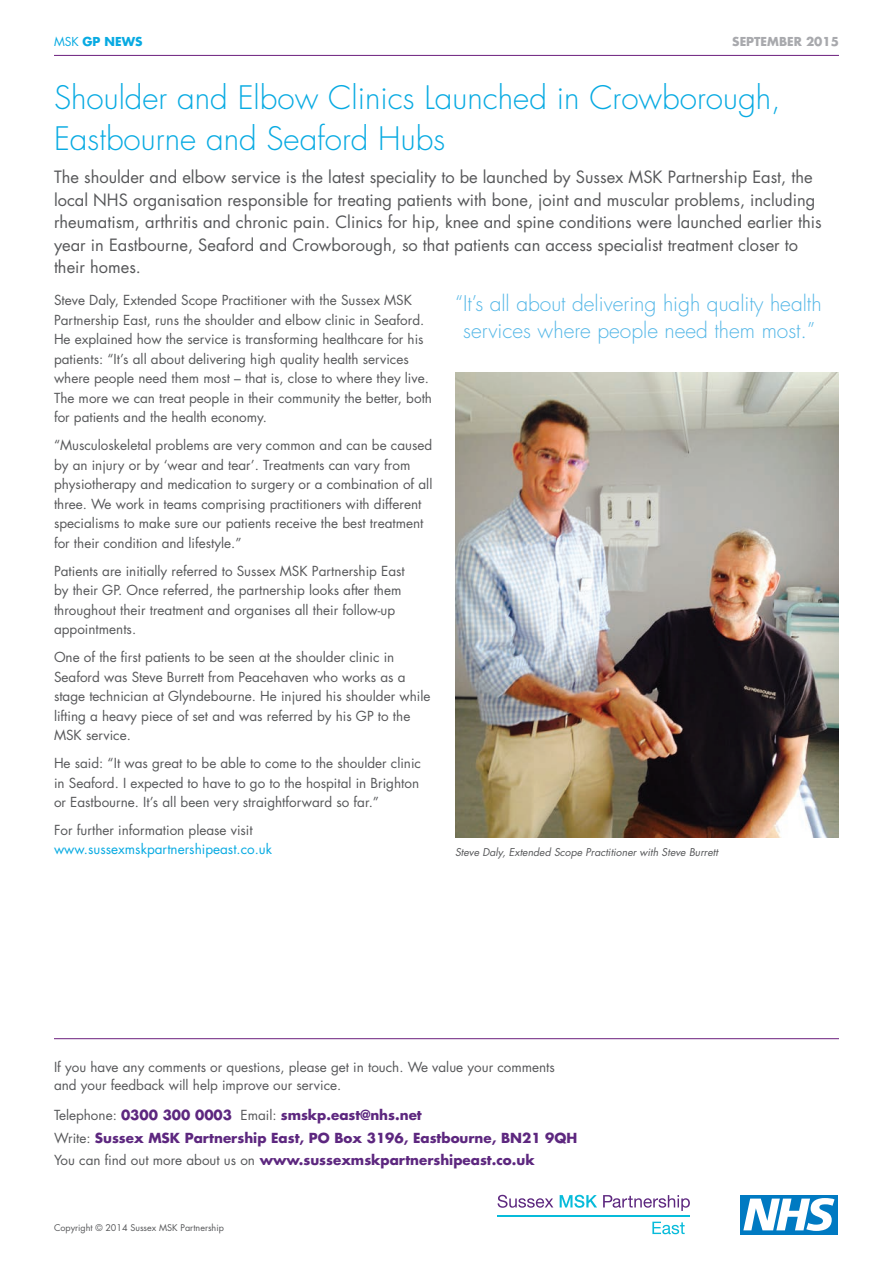
<style>
.page{position:relative;width:893px;height:1263px;background:#fff}
.page>*{position:absolute;margin:0;border:0;box-sizing:border-box;transform-origin:0 0}
.t1{font:300 31.5px/40.5px "Futura";color:#08aae2}
.t2{font:300 21px/27px "Futura";color:#54b7e7;text-align:center}
.t3{font:16.5px/22.5px "Futura";color:#57585a}
.t4{font:13.5px/19.5px "Futura";color:#57585a}
.t5{font:700 13.5px/22.2px "Futura";color:#5d277f}
.t6{font:13.5px "Futura";color:#08aae2}
.t7{font:700 12px "Futura";color:#a8a9ad}
.t8{font:700 12px "Futura";color:#08aae2}
.t9{font:italic 10.5px "Futura";color:#57585a}
.t10{font:9px "Futura";color:#57585a}
.s1{font-weight:400}
.s2{font-weight:400;color:#57585a}
</style>
<div class="page">
<svg style="left:498px;top:1195px;width:55px;height:13px"></svg>
<svg style="left:560px;top:1195px;width:37px;height:13px"></svg>
<svg style="left:603px;top:1195px;width:87px;height:16px"></svg>
<hr style="left:497px;top:1216px;width:193px;height:1px;background:#07bbda">
<svg style="left:652px;top:1222px;width:33px;height:12px"></svg>
<div style="left:741px;top:1195px;width:97px;height:39px;background:#007ac2"></div>
<svg style="left:743px;top:1198px;width:91px;height:33px"></svg>
<hr style="left:54px;top:1038px;width:785px;height:1px;background:#6c1f7d">
<img style="left:455px;top:373px;width:384px;height:464px">
<hr style="left:54px;top:55px;width:785px;height:1px;background:#6c1f7d">
<p class="t8" style="left:54px;top:33px;width:90px"><span class="s1">MSK</span> GP NEWS</p>
<p class="t7" style="left:732px;top:33px;width:108px">SEPTEMBER 2015</p>
<h1 class="t1" style="left:54px;top:78px;width:729px">Shoulder and Elbow Clinics Launched in Crowborough,<br>Eastbourne and Seaford Hubs</h1>
<p class="t3" style="left:54px;top:165px;width:769px">The shoulder and elbow service is the latest speciality to be launched by Sussex MSK Partnership East, the local NHS organisation responsible for treating patients with bone, joint and muscular problems, including rheumatism, arthritis and chronic pain. Clinics for hip, knee and spine conditions were launched earlier this year in Eastbourne, Seaford and Crowborough, so that patients can access specialist treatment closer to their homes.</p>
<p class="t4" style="left:54px;top:290px;width:380px">Steve Daly, Extended Scope Practitioner with the Sussex MSK Partnership East, runs the shoulder and elbow clinic in Seaford.<br>He explained how the service is transforming healthcare for his patients: “It’s all about delivering high quality health services where people need them most – that is, close to where they live.<br>The more we can treat people in their community the better, both for patients and the health economy.</p>
<p class="t4" style="left:54px;top:435px;width:380px">“Musculoskeletal problems are very common and can be caused by an injury or by ‘wear and tear’. Treatments can vary from physiotherapy and medication to surgery or a combination of all three. We work in teams comprising practitioners with different specialisms to make sure our patients receive the best treatment for their condition and lifestyle.”</p>
<p class="t4" style="left:54px;top:561px;width:352px">Patients are initially referred to Sussex MSK Partnership East by their GP. Once referred, the partnership looks after them throughout their treatment and organises all their follow-up appointments.</p>
<p class="t4" style="left:54px;top:647px;width:378px">One of the first patients to be seen at the shoulder clinic in Seaford was Steve Burrett from Peacehaven who works as a stage technician at Glyndebourne. He injured his shoulder while lifting a heavy piece of set and was referred by his GP to the MSK service.</p>
<p class="t4" style="left:54px;top:753px;width:369px">He said: “It was great to be able to come to the shoulder clinic in Seaford. I expected to have to go to the hospital in Brighton or Eastbourne. It’s all been very straightforward so far.”</p>
<p class="t4" style="left:54px;top:820px;width:200px">For further information please visit</p>
<p class="t6" style="left:54px;top:840px;width:220px">www.sussexmskpartnershipeast.co.uk</p>
<h2 class="t2" style="left:455px;top:290px;width:368px">“It’s all about delivering high quality health services where people need them most.”</h2>
<p class="t9" style="left:455px;top:844px;width:264px">Steve Daly, Extended Scope Practitioner with Steve Burrett</p>
<p class="t4" style="left:54px;top:1057px;width:502px;line-height:18px">If you have any comments or questions, please get in touch. We value your comments and your feedback will help improve our service.</p>
<p class="t5" style="left:54px;top:1104px;width:525px"><span class="s2">Telephone:</span> 0300 300 0003 <span class="s2">Email:</span> smskp.east@nhs.net<br><span class="s2">Write:</span> Sussex MSK Partnership East, PO Box 3196, Eastbourne, BN21 9QH<br><span class="s2">You can find out more about us on</span> www.sussexmskpartnershipeast.co.uk</p>
<p class="t10" style="left:54px;top:1222px;width:171px">Copyright © 2014 Sussex MSK Partnership</p>
</div>
